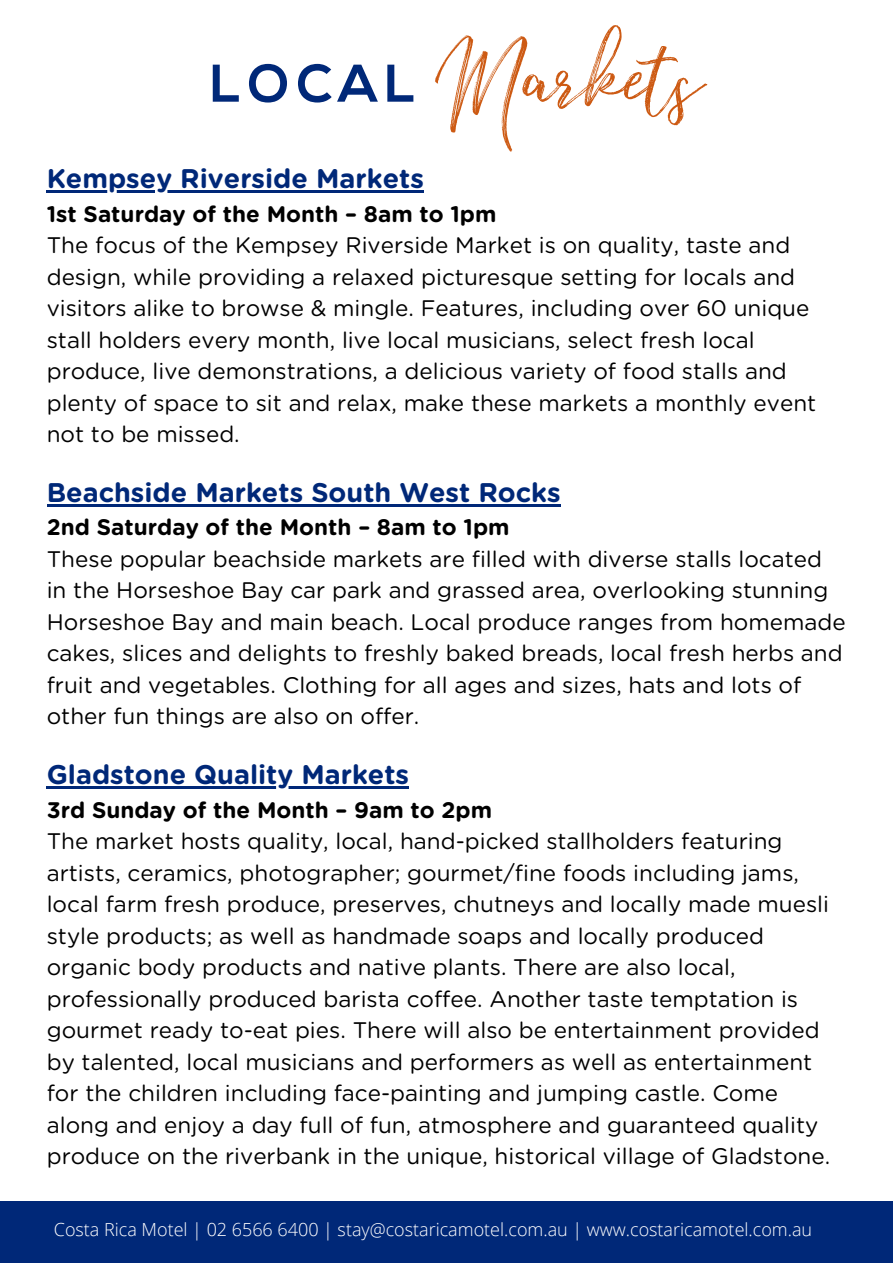
<style>
.page{position:relative;width:893px;height:1264px;background:#fff}
.page>*{position:absolute;margin:0;border:0;box-sizing:border-box;transform-origin:0 0}
.t1{font:104.7px "Experiment Brush Script";color:#cd5a13}
.t2{font:700 52.95px "Nexa";letter-spacing:.13em;color:#002878}
.t3{font:700 27px "Gotham Rounded";color:#002878}
.t4{font:22.5px/31.5px "Gotham Rounded";color:#000}
.t5{font:700 22.5px "Gotham Rounded";color:#000}
.t6{font:300 18px "Open Sans";color:#fff}
</style>
<div class="page">
<div style="left:0;top:1200px;width:892px;height:62px;background:#002878"></div>
<hr style="left:47px;top:190px;width:377px;height:2px;background:#002878">
<hr style="left:47px;top:504px;width:513px;height:2px;background:#002878">
<hr style="left:47px;top:786px;width:362px;height:2px;background:#002878">
<p class="t2" style="left:210px;top:62px;width:207px">LOCAL</p>
<p class="t1" style="left:435px;top:-1px;width:268px">Markets</p>
<p class="t3" style="left:47px;top:166px;width:378px">Kempsey Riverside Markets</p>
<p class="t5" style="left:47px;top:204px;width:451px">1st Saturday of the Month – 8am to 1pm</p>
<p class="t4" style="left:47px;top:231px;width:771px">The focus of the Kempsey Riverside Market is on quality, taste and design, while providing a relaxed picturesque setting for locals and visitors alike to browse &amp; mingle. Features, including over 60 unique stall holders every month, live local musicians, select fresh local produce, live demonstrations, a delicious variety of food stalls and plenty of space to sit and relax, make these markets a monthly event not to be missed.</p>
<p class="t3" style="left:47px;top:480px;width:515px">Beachside Markets South West Rocks</p>
<p class="t5" style="left:47px;top:517px;width:464px">2nd Saturday of the Month – 8am to 1pm</p>
<p class="t4" style="left:47px;top:544px;width:800px">These popular beachside markets are filled with diverse stalls located in the Horseshoe Bay car park and grassed area, overlooking stunning Horseshoe Bay and main beach. Local produce ranges from homemade cakes, slices and delights to freshly baked breads, local fresh herbs and fruit and vegetables. Clothing for all ages and sizes, hats and lots of other fun things are also on offer.</p>
<p class="t3" style="left:47px;top:762px;width:364px">Gladstone Quality Markets</p>
<p class="t5" style="left:47px;top:799px;width:447px">3rd Sunday of the Month – 9am to 2pm</p>
<p class="t4" style="left:47px;top:826px;width:785px">The market hosts quality, local, hand-picked stallholders featuring artists, ceramics, photographer; gourmet/fine foods including jams, local farm fresh produce, preserves, chutneys and locally made muesli style products; as well as handmade soaps and locally produced organic body products and native plants. There are also local, professionally produced barista coffee. Another taste temptation is gourmet ready to-eat pies. There will also be entertainment provided by talented, local musicians and performers as well as entertainment for the children including face-painting and jumping castle. Come along and enjoy a day full of fun, atmosphere and guaranteed quality produce on the riverbank in the unique, historical village of Gladstone.</p>
<p class="t6" style="left:54px;top:1216px;width:759px">Costa Rica Motel | 02 6566 6400 | stay@costaricamotel.com.au | www.costaricamotel.com.au</p>
</div>
